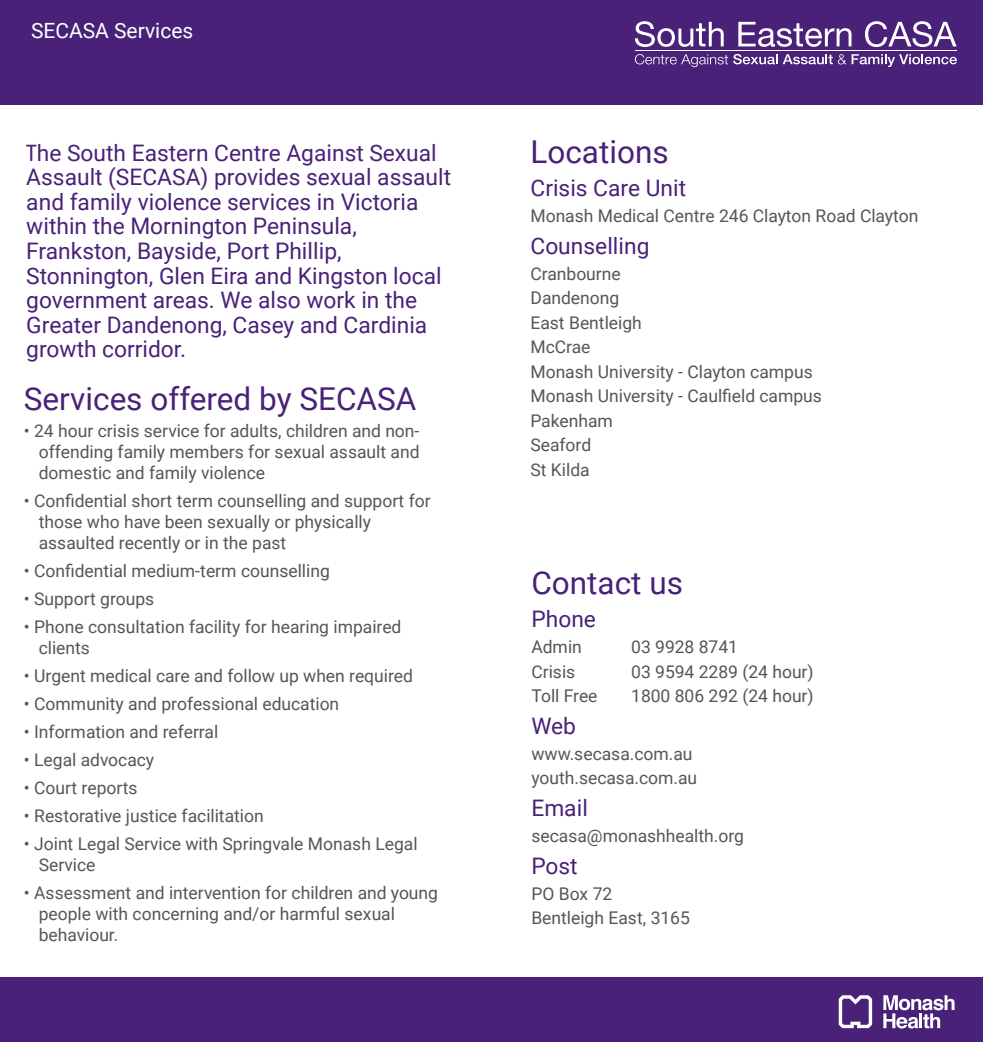
<style>
.page{position:relative;width:983px;height:1042px;background:#fff}
.page>*{position:absolute;margin:0;border:0;box-sizing:border-box;transform-origin:0 0}
.t1{font:31.5px "Roboto";color:#492179}
.t2{font:22.75px/24.5px "Roboto";color:#492179}
.t3{font:21px "Roboto";color:#fff}
.t4{font:17.5px/24.5px "Roboto";color:#555656}
.s1{font-family:"Helvetica Neue";font-stretch:condensed}
</style>
<div class="page">
<div style="left:0;top:0;width:982px;height:104px;background:#492179"></div>
<svg style="left:634px;top:21px;width:89px;height:26px"></svg>
<svg style="left:738px;top:22px;width:113px;height:25px"></svg>
<svg style="left:865px;top:21px;width:91px;height:26px"></svg>
<svg style="left:634px;top:54px;width:322px;height:13px"></svg>
<hr style="left:634px;top:50px;width:322px;height:1px;background:#fff">
<div style="left:0;top:977px;width:982px;height:65px;background:#492179"></div>
<svg style="left:883px;top:995px;width:71px;height:33px"></svg>
<svg style="left:838px;top:995px;width:33px;height:33px"></svg>
<p class="t3" style="left:31px;top:18px;width:164px">SECASA Services</p>
<p class="t2" style="left:26px;top:141px;width:426px"><span class="s1">T</span>he South Eastern Centre Against Sexual Assault (SECASA) provides sexual assault and family violence services in Victoria within the Mornington Peninsula, Frankston, Bayside, Port Phillip, Stonnington, Glen Eira and Kingston local government areas. We also work in the Greater Dandenong, Casey and Cardinia growth corridor.</p>
<h1 class="t1" style="left:24px;top:381px;width:394px">Services offered by SECASA</h1>
<p class="t4" style="left:39px;top:420px;width:382px;line-height:21px;text-align:justify;text-indent:-15px">• 24 hour crisis service for adults, children and non&shy;offending family members for sexual assault and domestic and family violence</p>
<p class="t4" style="left:39px;top:490px;width:393px;line-height:21px;text-indent:-15px">• Confidential short term counselling and support for those who have been sexually or physically assaulted recently or in the past</p>
<p class="t4" style="left:24px;top:558px;width:307px">• Confidential medium-term counselling</p>
<p class="t4" style="left:24px;top:586px;width:132px">• Support groups</p>
<p class="t4" style="left:39px;top:616px;width:364px;line-height:21px;text-indent:-15px">• Phone consultation facility for hearing impaired clients</p>
<p class="t4" style="left:24px;top:663px;width:390px">• Urgent medical care and follow up when required</p>
<p class="t4" style="left:24px;top:691px;width:317px">• Community and professional education</p>
<p class="t4" style="left:24px;top:719px;width:196px">• Information and referral</p>
<p class="t4" style="left:24px;top:747px;width:132px">• Legal advocacy</p>
<p class="t4" style="left:24px;top:775px;width:115px">• Court reports</p>
<p class="t4" style="left:24px;top:803px;width:241px">• Restorative justice facilitation</p>
<p class="t4" style="left:39px;top:833px;width:380px;line-height:21px;text-indent:-15px">• Joint Legal Service with Springvale Monash Legal<br>Service</p>
<p class="t4" style="left:39px;top:882px;width:401px;line-height:21px;text-indent:-15px">• Assessment and intervention for children and young people with concerning and/or harmful sexual behaviour.</p>
<h1 class="t1" style="left:530px;top:133px;width:140px">Locations</h1>
<h2 class="t2" style="left:530px;top:176px;width:157px">Crisis Care Unit</h2>
<p class="t4" style="left:530px;top:204px;width:389px">Monash Medical Centre 246 Clayton Road Clayton</p>
<h2 class="t2" style="left:530px;top:233px;width:120px">Counselling</h2>
<p class="t4" style="left:530px;top:262px;width:293px">Cranbourne<br>Dandenong<br>East Bentleigh<br>McCrae<br>Monash University - Clayton campus<br>Monash University - Caulfield campus<br>Pakenham<br>Seaford<br>St Kilda</p>
<h1 class="t1" style="left:531px;top:564px;width:153px">Contact us</h1>
<h2 class="t2" style="left:531px;top:607px;width:66px">Phone</h2>
<p class="t4" style="left:531px;top:635px;width:52px">Admin</p>
<p class="t4" style="left:631px;top:635px;width:108px">03 9928 8741</p>
<p class="t4" style="left:531px;top:659px;width:45px">Crisis</p>
<p class="t4" style="left:631px;top:659px;width:184px">03 9594 2289 (24 hour)</p>
<p class="t4" style="left:531px;top:684px;width:68px">Toll Free</p>
<p class="t4" style="left:631px;top:684px;width:184px">1800 806 292 (24 hour)</p>
<h2 class="t2" style="left:531px;top:713px;width:46px">Web</h2>
<p class="t4" style="left:531px;top:741px;width:167px">www.secasa.com.au youth.secasa.com.au</p>
<h2 class="t2" style="left:531px;top:796px;width:58px">Email</h2>
<p class="t4" style="left:531px;top:824px;width:214px">secasa@monashhealth.org</p>
<h2 class="t2" style="left:531px;top:853px;width:48px">Post</h2>
<p class="t4" style="left:531px;top:881px;width:160px">PO Box 72<br>Bentleigh East, 3165</p>
</div>
